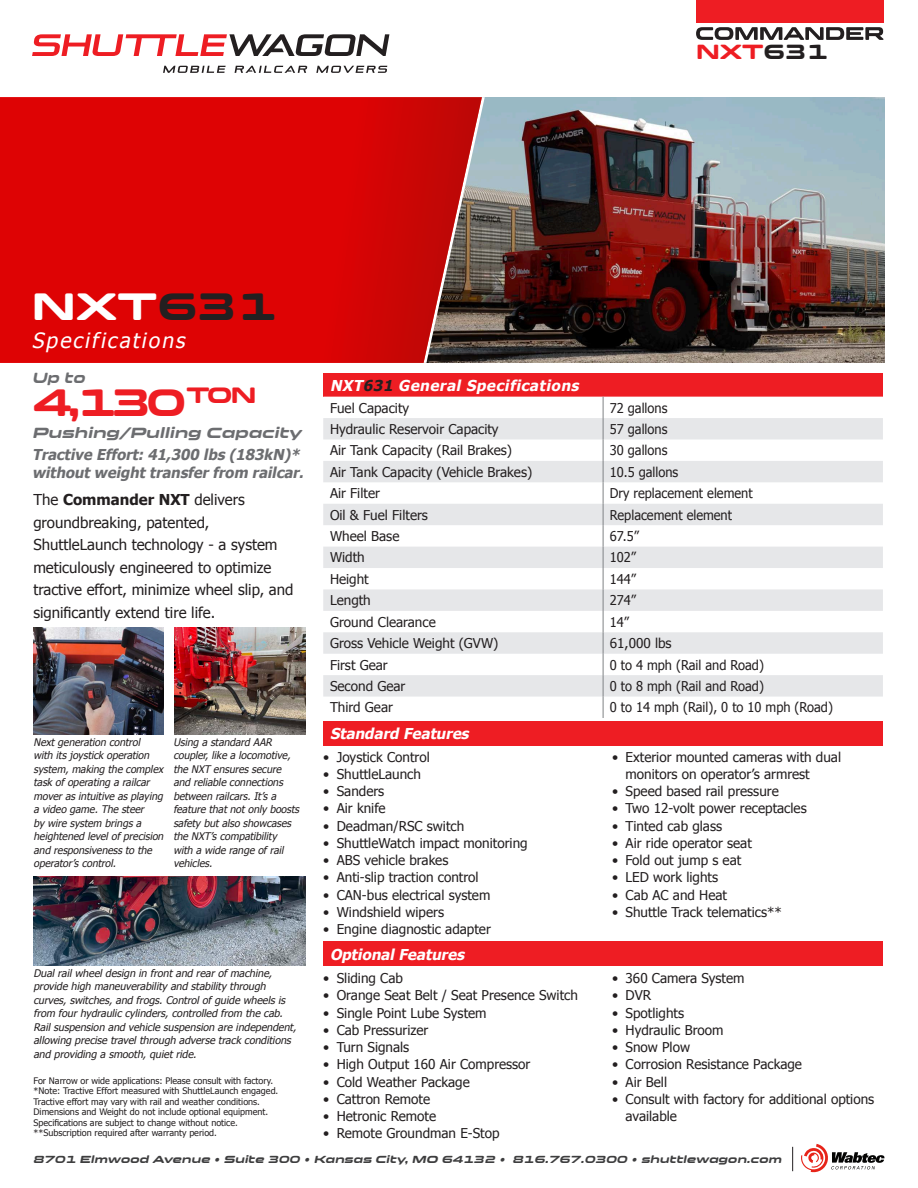
<style>
.page{position:relative;width:918px;height:1188px;background:#fff}
.page>*{position:absolute;margin:0;border:0;box-sizing:border-box;transform-origin:0 0}
.t1{font:700 39px "Clonoid W03";color:#ee1d23}
.t2{font:700 39px "Clonoid W03";color:#fff}
.t3{font:italic 21px "Tahoma";color:#fff}
.t4{font:700 21px "Clonoid W03";color:#ee1d23}
.t5{font:15px/22.5px "Tahoma";color:#231f20}
.t6{font:italic 700 15px/18px "Tahoma";color:#6c6d70}
.t7{font:italic 700 15px "Tahoma";color:#fff}
.t8{font:italic 700 15px "Clonoid W03";color:#6c6d70}
.t9{font:italic 700 15px "Clonoid W03";color:#6c6d70;scale:.9 1}
.t10{font:13.5px/17.2px "Tahoma";color:#231f20}
.t11{font:13.5px "Tahoma";color:#231f20;scale:.95 1}
.t12{font:italic 10.5px/13.5px "Tahoma";color:#231f20}
.t13{font:italic 700 10.5px "Clonoid W03";color:#3e3e3f}
.t14{font:9px/10.5px "Tahoma";color:#231f20}
.s1{color:#231f20}
.s2{font-weight:700}
</style>
<div class="page">
<svg style="left:801px;top:1144px;width:84px;height:29px"></svg>
<svg style="left:792px;top:1147px;width:1px;height:24px"></svg>
<div style="left:323px;top:373px;width:560px;height:24px;background:#ee1d23"></div>
<svg style="left:323px;top:397px;width:560px;height:321px"></svg>
<img style="left:485px;top:97px;width:400px;height:266px">
<svg style="left:0;top:97px;width:482px;height:266px;background:#d30909"></svg>
<div style="left:696px;top:0;width:188px;height:22px;background:#ee1d23"></div>
<svg style="left:696px;top:27px;width:187px;height:13px"></svg>
<svg style="left:163px;top:66px;width:63px;height:7px"></svg>
<svg style="left:235px;top:66px;width:72px;height:7px"></svg>
<svg style="left:316px;top:66px;width:71px;height:7px"></svg>
<svg style="left:32px;top:34px;width:357px;height:22px"></svg>
<div style="left:323px;top:721px;width:560px;height:25px;background:#ee1d23"></div>
<div style="left:323px;top:941px;width:560px;height:25px;background:#ee1d23"></div>
<img style="left:34px;top:628px;width:130px;height:107px">
<img style="left:175px;top:628px;width:130px;height:107px">
<img style="left:34px;top:876px;width:271px;height:89px">
<p class="t4" style="left:696px;top:39px;width:133px">NXT<span class="s1">631</span></p>
<p class="t2" style="left:32px;top:282px;width:246px">NXT<span class="s1">631</span></p>
<p class="t3" style="left:32px;top:326px;width:159px">Specifications</p>
<p class="t9" style="left:32px;top:368px;width:64px">Up to</p>
<p class="t1" style="left:32px;top:379px;width:226px">4,130 <sup>TON</sup></p>
<p class="t8" style="left:32px;top:423px;width:274px">Pushing/Pulling Capacity</p>
<p class="t6" style="left:32px;top:444px;width:277px">Tractive Effort:41, 300 lbs (183kN)* withoutweighttransferfrom railcar.</p>
<p class="t5" style="left:33px;top:488px;width:262px">The <span class="s2">Commander NXT</span> delivers groundbreaking, patented, ShuttleLaunch technology - a system meticulously engineered to optimize tractive effort, minimize wheel slip, and significantly extend tire life.</p>
<p class="t12" style="left:34px;top:735px;width:134px">Next generation control with its joystick operation system, making the complex task of operating a railcar mover as intuitive as playing a video game. The steer<br>by wire system brings a heightened level of precision and responsiveness to the operator’s control.</p>
<p class="t12" style="left:173px;top:735px;width:130px">Using a standard AAR coupler, like a locomotive, the NXT ensures secure and reliable connections between railcars. It’s a feature thatnotonly boosts safety but also showcases the NXT’s compatibility<br>with a wide range of rail vehicles.</p>
<p class="t12" style="left:33px;top:966px;width:267px">Dual rail wheel design in front and rear of machine, provide high maneuverability and stability through curves, switches, and frogs. Control of guide wheels is from four hydraulic cylinders, controlled from the cab.<br>Rail suspension and vehicle suspension are independent, allowing precise travel through adverse track conditions and providing a smooth, quiet ride.</p>
<p class="t14" style="left:34px;top:1075px;width:246px">For Narrow or wide applications: Please consult with factory. *Note: Tractive Effort measured with ShuttleLaunch engaged.<br>Tractive effort may vary with rail and weather conditions.<br>Dimensions and Weight do not include optional equipment.<br>Specifications are subject to change without notice.</p>
<p class="t14" style="left:34px;top:1127px;width:185px">**Subscription required after warranty period.</p>
<p class="t7" style="left:330px;top:375px;width:254px">NXT<span class="s1">631</span> General Specifications</p>
<p class="t10" style="left:330px;top:398px;width:81px">Fuel Capacity</p>
<p class="t11" style="left:610px;top:399px;width:62px">72 gallons</p>
<p class="t10" style="left:330px;top:420px;width:170px">Hydraulic Reservoir Capacity</p>
<p class="t11" style="left:610px;top:420px;width:62px">57 gallons</p>
<p class="t10" style="left:330px;top:441px;width:184px">Air Tank Capacity (Rail Brakes)</p>
<p class="t11" style="left:610px;top:441px;width:62px">30 gallons</p>
<p class="t10" style="left:330px;top:463px;width:204px">Air Tank Capacity (Vehicle Brakes)</p>
<p class="t11" style="left:610px;top:463px;width:74px">10.5 gallons</p>
<p class="t10" style="left:330px;top:484px;width:51px">Air Filter</p>
<p class="t11" style="left:610px;top:484px;width:152px">Dry replacement element</p>
<p class="t10" style="left:330px;top:505px;width:99px">Oil &amp; Fuel Filters</p>
<p class="t11" style="left:610px;top:506px;width:130px">Replacement element</p>
<p class="t10" style="left:330px;top:527px;width:71px">Wheel Base</p>
<p class="t11" style="left:610px;top:527px;width:32px">67.5”</p>
<p class="t10" style="left:330px;top:548px;width:36px">Width</p>
<p class="t11" style="left:610px;top:549px;width:29px">102”</p>
<p class="t10" style="left:330px;top:570px;width:40px">Height</p>
<p class="t11" style="left:610px;top:570px;width:29px">144”</p>
<p class="t10" style="left:330px;top:591px;width:42px">Length</p>
<p class="t11" style="left:610px;top:591px;width:29px">274”</p>
<p class="t10" style="left:330px;top:613px;width:107px">Ground Clearance</p>
<p class="t11" style="left:610px;top:613px;width:22px">14”</p>
<p class="t10" style="left:330px;top:634px;width:170px">Gross Vehicle Weight (GVW)</p>
<p class="t10" style="left:610px;top:634px;width:63px">61,000 lbs</p>
<p class="t10" style="left:330px;top:655px;width:59px">First Gear</p>
<p class="t11" style="left:610px;top:656px;width:164px">0 to 4 mph (Rail and Road)</p>
<p class="t10" style="left:330px;top:677px;width:77px">Second Gear</p>
<p class="t11" style="left:610px;top:677px;width:164px">0 to 8 mph (Rail and Road)</p>
<p class="t10" style="left:330px;top:698px;width:65px">Third Gear</p>
<p class="t11" style="left:610px;top:698px;width:236px">0 to 14 mph (Rail), 0 to 10 mph (Road)</p>
<p class="t7" style="left:330px;top:723px;width:144px">Standard Features</p>
<p class="t10" style="left:323px;top:747px;width:108px">• Joystick Control</p>
<p class="t10" style="left:323px;top:765px;width:99px">• ShuttleLaunch</p>
<p class="t10" style="left:323px;top:782px;width:63px">• Sanders</p>
<p class="t10" style="left:323px;top:799px;width:64px">• Air knife</p>
<p class="t10" style="left:323px;top:816px;width:143px">• Deadman/RSC switch</p>
<p class="t10" style="left:323px;top:834px;width:206px">• ShuttleWatch impact monitoring</p>
<p class="t10" style="left:323px;top:851px;width:127px">• ABS vehicle brakes</p>
<p class="t10" style="left:323px;top:868px;width:157px">• Anti-slip traction control</p>
<p class="t10" style="left:323px;top:885px;width:169px">• CAN-bus electrical system</p>
<p class="t10" style="left:323px;top:903px;width:122px">• Windshield wipers</p>
<p class="t10" style="left:323px;top:920px;width:169px">• Engine diagnostic adapter</p>
<p class="t7" style="left:330px;top:944px;width:139px">OptionalFeatures</p>
<p class="t10" style="left:323px;top:969px;width:81px">• Sliding Cab</p>
<p class="t10" style="left:323px;top:986px;width:256px">• Orange Seat Belt / Seat Presence Switch</p>
<p class="t10" style="left:323px;top:1003px;width:165px">• Single Point Lube System</p>
<p class="t10" style="left:323px;top:1021px;width:107px">• Cab Pressurizer</p>
<p class="t10" style="left:323px;top:1038px;width:88px">• Turn Signals</p>
<p class="t10" style="left:323px;top:1055px;width:209px">• High Output 160 Air Compressor</p>
<p class="t10" style="left:323px;top:1072px;width:148px">• Cold Weather Package</p>
<p class="t10" style="left:323px;top:1090px;width:109px">• Cattron Remote</p>
<p class="t10" style="left:323px;top:1107px;width:114px">• Hetronic Remote</p>
<p class="t10" style="left:323px;top:1124px;width:178px">• Remote Groundman E-Stop</p>
<p class="t10" style="left:626px;top:747px;width:217px;text-indent:-14px">• Exterior mounted cameras with dual monitors on operator’s armrest</p>
<p class="t10" style="left:612px;top:782px;width:168px">• Speed based rail pressure</p>
<p class="t10" style="left:612px;top:799px;width:196px">• Two 12-volt power receptacles</p>
<p class="t10" style="left:612px;top:816px;width:111px">• Tinted cab glass</p>
<p class="t10" style="left:612px;top:834px;width:141px">• Air ride operator seat</p>
<p class="t10" style="left:612px;top:851px;width:131px">• Fold out jump s eat</p>
<p class="t10" style="left:612px;top:868px;width:108px">• LED work lights</p>
<p class="t10" style="left:612px;top:885px;width:116px">• Cab AC and Heat</p>
<p class="t10" style="left:612px;top:903px;width:171px">• Shuttle Track telematics**</p>
<p class="t10" style="left:612px;top:969px;width:134px">• 360 Camera System</p>
<p class="t10" style="left:612px;top:986px;width:41px">• DVR</p>
<p class="t10" style="left:612px;top:1003px;width:74px">• Spotlights</p>
<p class="t10" style="left:612px;top:1021px;width:113px">• Hydraulic Broom</p>
<p class="t10" style="left:612px;top:1038px;width:80px">• Snow Plow</p>
<p class="t10" style="left:612px;top:1055px;width:191px">• Corrosion Resistance Package</p>
<p class="t10" style="left:612px;top:1072px;width:57px">• Air Bell</p>
<p class="t10" style="left:626px;top:1090px;width:250px;text-indent:-14px">• Consult with factory for additional options available</p>
<p class="t13" style="left:33px;top:1153px;width:752px">8701 Elmwood Avenue • Suite 300 • Kansas City, MO 64132 • 816.767.0300 • shuttlewagon.com</p>
</div>
